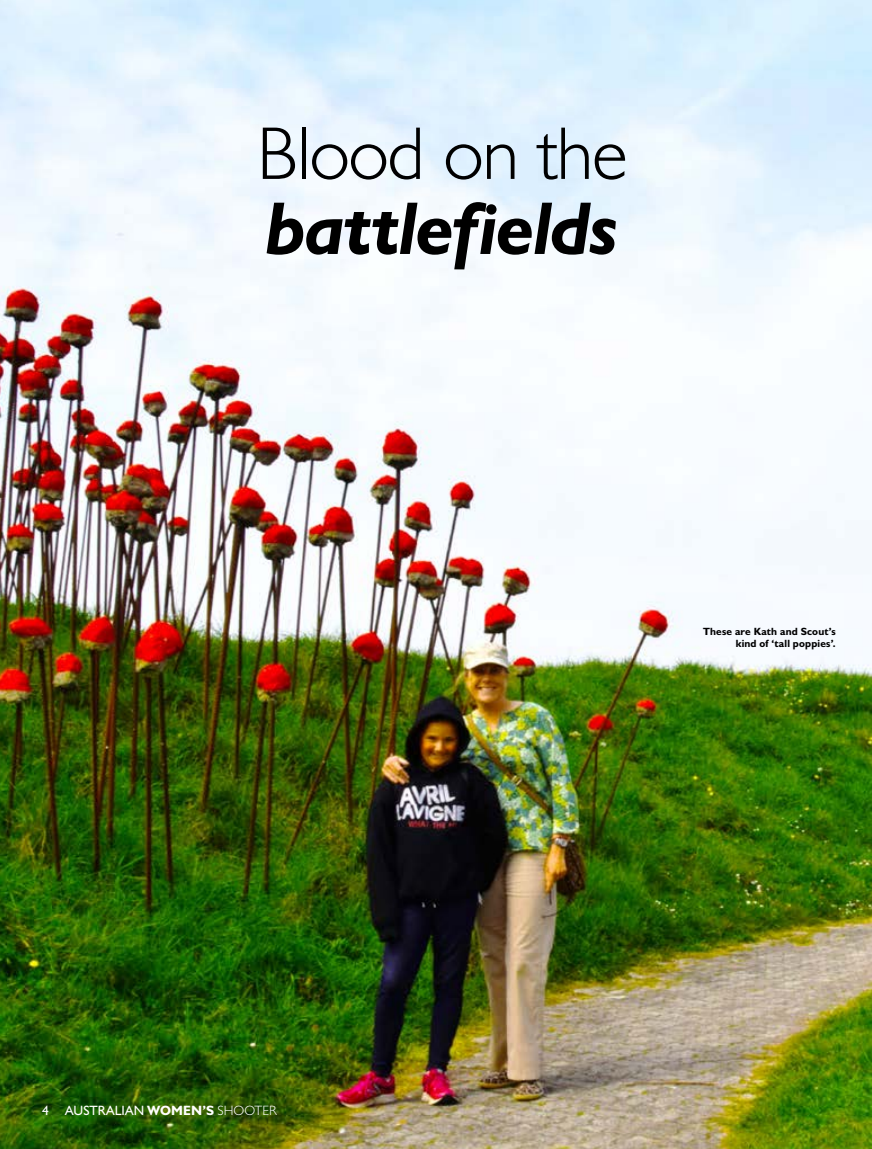
<style>
.page{position:relative;width:872px;height:1149px;background:#fff}
.page>*{position:absolute;margin:0;border:0;box-sizing:border-box;transform-origin:0 0}
.t1{font:italic 700 75px "Humanist 521 BT";letter-spacing:-.015em;color:#000}
.t2{font:300 75px "Humanist 521 BT";letter-spacing:-.01em;color:#000}
.t3{font:13.5px "Humanist 521 BT";letter-spacing:.01em;color:#fff}
.t4{font:700 10.5px/12px "Humanist 521 BT";letter-spacing:.02em;color:#000;text-align:right}
.s1{font-weight:700}
.s2{font-weight:300}
</style>
<div class="page">
<img style="left:0;top:0;width:872px;height:1148px">
<h1 class="t2" style="left:257px;top:107px;width:373px">Blood on the</h1>
<h1 class="t1" style="left:266px;top:182px;width:353px">battlefields</h1>
<p class="t4" style="left:703px;top:624px;width:134px">These are Kath and Scout’s kind of ‘tall poppies’.</p>
<p class="t3" style="left:42px;top:1102px;width:236px">4 AUSTRALIAN <span class="s1">WOMEN’S</span> <span class="s2">SHOOTER</span></p>
</div>
